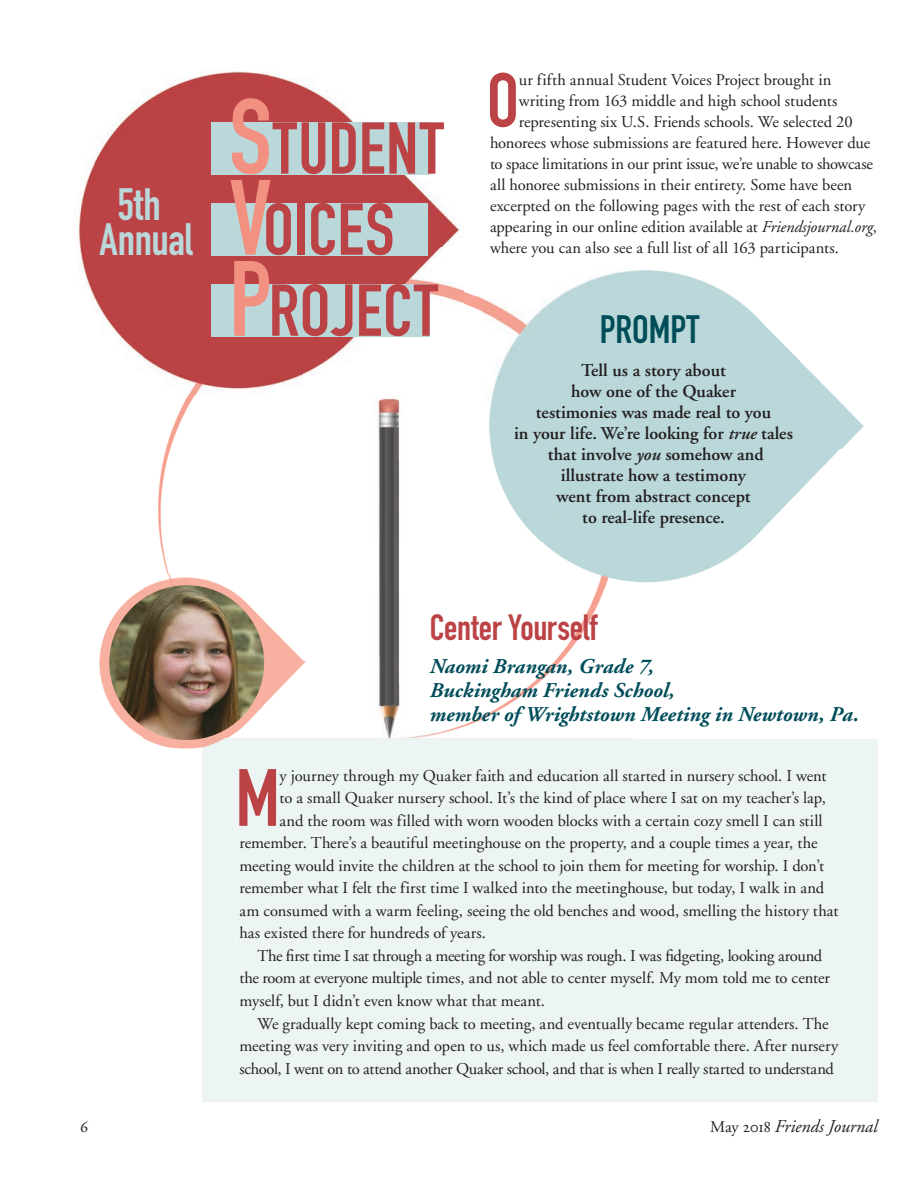
<style>
.page{position:relative;width:917px;height:1188px;background:#fff}
.page>*{position:absolute;margin:0;border:0;box-sizing:border-box;transform-origin:0 0}
.t1{font:700 79.65px "DIN Condensed";color:#bb4245}
.t2{font:700 75.45px "DIN Condensed";color:#bb4245}
.t3{font:700 72px/81px "DIN Condensed";letter-spacing:.005em;color:#bb4245}
.t4{font:700 44.7px/35.7px "DIN Condensed";letter-spacing:-.005em;color:#bad7d9;text-align:center}
.t5{font:700 39px "DIN Condensed";color:#004d5a}
.t6{font:700 36px "DIN Condensed";letter-spacing:-.01em;color:#bb4245}
.t7{font:italic 700 21px/24px "Adobe Garamond";color:#004d5a}
.t8{font:600 18px/21px "Adobe Garamond";color:#231f20;text-align:center}
.t9{font:italic 18px "Adobe Garamond";letter-spacing:-.005em;color:#231f20}
.t10{font:16.5px "Adobe Garamond";letter-spacing:-.005em;color:#231f20}
.t11{font:16.5px "Adobe Garamond Regular SC";color:#231f20}
.s1{font-size:105px;color:#f29181}
.s2{font-style:italic}
.s3{font-style:normal;font-size:16.5px}
.s4{font-family:"Adobe Garamond Regular SC";font-style:normal;font-size:16.5px}
</style>
<div class="page">
<div style="left:202px;top:738px;width:675px;height:363px;background:#ecf4f4"></div>
<img style="left:463px;top:290px;width:12px;height:6px">
<img style="left:437px;top:296px;width:49px;height:439px">
<img style="left:158px;top:395px;width:242px;height:196px">
<img style="left:486px;top:589px;width:119px;height:128px">
<img style="left:378px;top:591px;width:59px;height:147px">
<img style="left:269px;top:74px;width:191px;height:173px">
<img style="left:78px;top:69px;width:191px;height:185px">
<img style="left:80px;top:254px;width:63px;height:104px">
<img style="left:143px;top:247px;width:320px;height:148px">
<div style="left:211px;top:284px;width:218px;height:52px;background:#bad7d9"></div>
<div style="left:211px;top:203px;width:216px;height:52px;background:#bad7d9"></div>
<div style="left:211px;top:122px;width:218px;height:52px;background:#bad7d9"></div>
<img style="left:483px;top:270px;width:381px;height:319px">
<img style="left:99px;top:589px;width:44px;height:149px">
<img style="left:167px;top:747px;width:37px;height:2px">
<img style="left:143px;top:574px;width:165px;height:173px">
<img style="left:109px;top:585px;width:155px;height:155px;border-radius:77px">
<h3 class="t4" style="left:99px;top:186px;width:95px">5th<br>Annual</h3>
<h3 class="t3" style="left:229px;top:107px;width:216px"><span class="s1">S</span>TUDENT<br><span class="s1">V</span>OICES<br><span class="s1">P</span>ROJECT</h3>
<h2 class="t2" style="left:486px;top:50px;width:34px">O</h2>
<p class="t10" style="left:518px;top:71px;width:314px">ur fifth annual Student Voices Project brought in</p>
<p class="t10" style="left:518px;top:92px;width:320px">writing from 163 middle and high school students</p>
<p class="t10" style="left:518px;top:113px;width:335px">representing six U.S. Friends schools. We selected 20</p>
<p class="t10" style="left:490px;top:134px;width:382px">honorees whose submissions are featured here. However due</p>
<p class="t10" style="left:490px;top:155px;width:384px">to space limitations in our print issue, we’re unable to showcase</p>
<p class="t10" style="left:490px;top:176px;width:363px">all honoree submissions in their entirety. Some have been</p>
<p class="t10" style="left:490px;top:197px;width:377px">excerpted on the following pages with the rest of each story</p>
<p class="t10" style="left:490px;top:218px;width:388px">appearing in our online edition available at <span class="s2">Friendsjournal.org</span>,</p>
<p class="t10" style="left:490px;top:239px;width:350px">where you can also see a full list of all 163 participants.</p>
<h3 class="t5" style="left:599px;top:303px;width:101px">PROMPT</h3>
<p class="t8" style="left:514px;top:360px;width:280px">Tell us a story about<br>how one of the Quaker<br>testimonies was made real to you<br>in your life. We’re looking for <span class="s2">true</span> tales that involve <span class="s2">you</span> somehow and illustrate how a testimony<br>went from abstract concept<br>to real-life presence.</p>
<h3 class="t6" style="left:429px;top:603px;width:169px">Center Yourself</h3>
<p class="t7" style="left:429px;top:655px;width:430px">Naomi Brangan, Grade 7,<br>Buckingham Friends School,<br>member of Wrightstown Meeting in Newtown, Pa.</p>
<h1 class="t1" style="left:235px;top:744px;width:46px">M</h1>
<p class="t10" style="left:279px;top:766px;width:548px">y journey through my Quaker faith and education all started in nursery school. I went</p>
<p class="t10" style="left:279px;top:789px;width:547px">to a small Quaker nursery school. It’s the kind of place where I sat on my teacher’s lap,</p>
<p class="t10" style="left:279px;top:811px;width:544px">and the room was filled with worn wooden blocks with a certain cozy smell I can still</p>
<p class="t10" style="left:239px;top:834px;width:579px">remember. There’s a beautiful meetinghouse on the property, and a couple times a year, the</p>
<p class="t10" style="left:239px;top:856px;width:586px">meeting would invite the children at the school to join them for meeting for worship. I don’t</p>
<p class="t10" style="left:239px;top:879px;width:586px">remember what I felt the first time I walked into the meetinghouse, but today, I walk in and</p>
<p class="t10" style="left:239px;top:901px;width:600px">am consumed with a warm feeling, seeing the old benches and wood, smelling the history that</p>
<p class="t10" style="left:239px;top:924px;width:248px">has existed there for hundreds of years.</p>
<p class="t10" style="left:257px;top:946px;width:566px">The first time I sat through a meeting for worship was rough. I was fidgeting, looking around</p>
<p class="t10" style="left:239px;top:969px;width:592px">the room at everyone multiple times, and not able to center myself. My mom told me to center</p>
<p class="t10" style="left:239px;top:991px;width:307px">myself, but I didn’t even know what that meant.</p>
<p class="t10" style="left:257px;top:1014px;width:572px">We gradually kept coming back to meeting, and eventually became regular attenders. The</p>
<p class="t10" style="left:239px;top:1036px;width:600px">meeting was very inviting and open to us, which made us feel comfortable there. After nursery</p>
<p class="t10" style="left:239px;top:1059px;width:595px">school, I went on to attend another Quaker school, and that is when I really started to understand</p>
<p class="t11" style="left:80px;top:1117px;width:10px">6</p>
<p class="t9" style="left:709px;top:1116px;width:169px"><span class="s3">May</span> <span class="s4">2018</span> Friends Journal</p>
</div>
